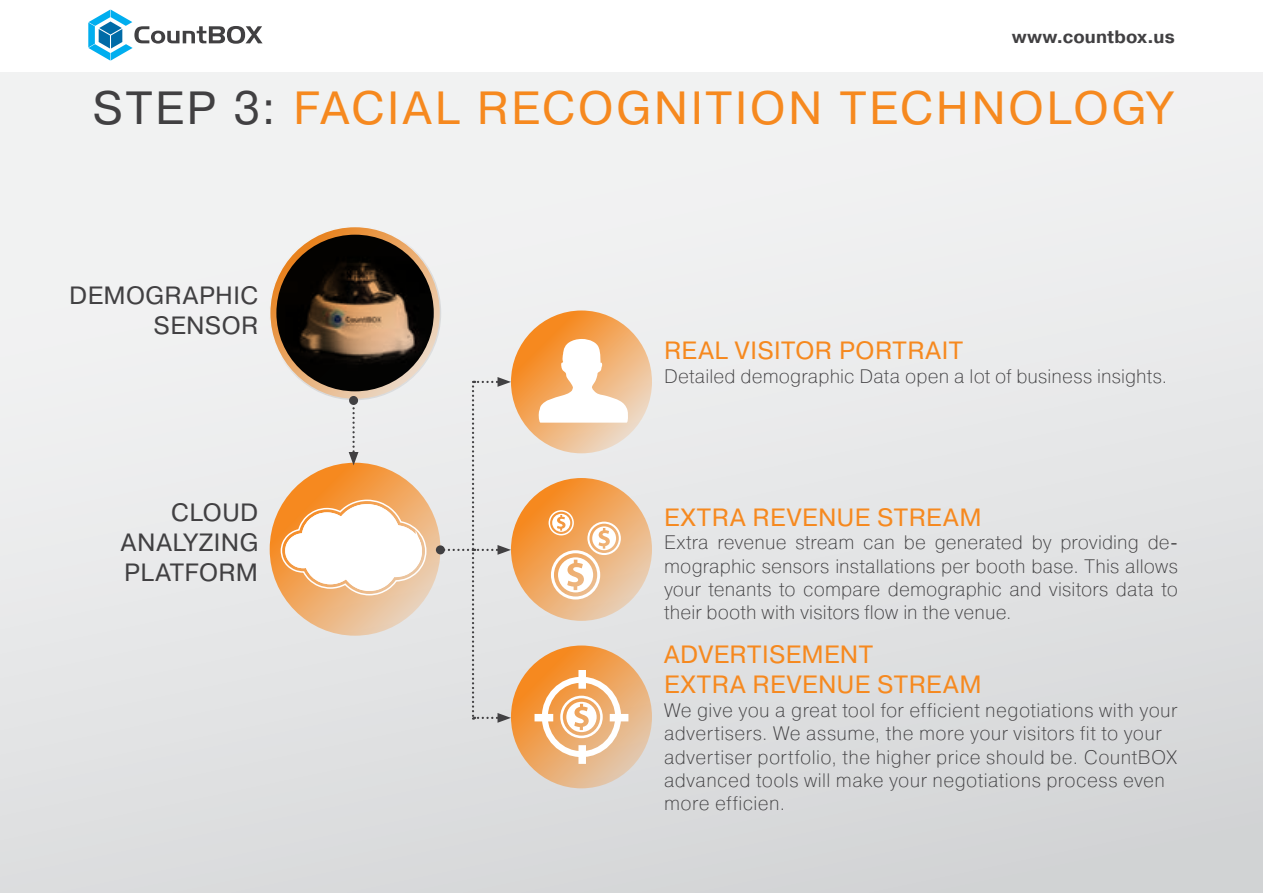
<style>
.page{position:relative;width:1263px;height:893px;background:#fff}
.page>*{position:absolute;margin:0;border:0;box-sizing:border-box;transform-origin:0 0}
.t1{font:46.5px "Pragmatica C";letter-spacing:.22em;color:#f6891f}
.t2{font:24.9px/30px "Pragmatica C";letter-spacing:.025em;color:#f6891f}
.t3{font:24.9px/30px "Pragmatica C";letter-spacing:.03em;color:#414042;text-align:right}
.t4{font:19.5px/23.4px "Pragmatica Light C";letter-spacing:.02em;color:#414042;text-align:justify}
.t5{font:700 18px "Pragmatica C";letter-spacing:.005em;color:#414042}
.s1{color:#414042}
</style>
<div class="page">
<svg style="left:88px;top:10px;width:175px;height:51px"></svg>
<div style="left:0;top:72px;width:1263px;height:821px;background:linear-gradient(to bottom,#f5f6f6,#d8d9da)"></div>
<svg style="left:270px;top:463px;width:170px;height:173px;background:#efab69"></svg>
<svg style="left:511px;top:478px;width:141px;height:143px;background:#efa761"></svg>
<svg style="left:511px;top:310px;width:141px;height:143px;background:#f1ad6b"></svg>
<svg style="left:270px;top:227px;width:170px;height:172px;background:#523e2b"></svg>
<svg style="left:511px;top:645px;width:141px;height:143px;background:#edaa69"></svg>
<svg style="left:349px;top:403px;width:9px;height:62px"></svg>
<div style="left:349px;top:396px;width:9px;height:9px;background:#414042;border-radius:50%"></div>
<div style="left:440px;top:377px;width:71px;height:346px;background:#e6e7e8"></div>
<div style="left:436px;top:545px;width:9px;height:9px;background:#414042;border-radius:50%"></div>
<svg style="left:280px;top:499px;width:147px;height:97px"></svg>
<svg style="left:538px;top:339px;width:90px;height:84px"></svg>
<svg style="left:560px;top:696px;width:43px;height:42px"></svg>
<svg style="left:549px;top:510px;width:72px;height:89px"></svg>
<div style="left:542px;top:677px;width:79px;height:80px;border:6px solid #fff;border-radius:50%"></div>
<div style="left:534px;top:714px;width:19px;height:7px;background:#fff"></div>
<div style="left:610px;top:714px;width:18px;height:7px;background:#fff"></div>
<div style="left:578px;top:745px;width:8px;height:19px;background:#fff"></div>
<div style="left:578px;top:670px;width:8px;height:19px;background:#fff"></div>
<p class="t5" style="left:1012px;top:26px;width:164px">www.countbox.us</p>
<h1 class="t1" style="left:93px;top:82px;width:1081px"><span class="s1">STEP 3:</span> FACIAL RECOGNITION TECHNOLOGY</h1>
<p class="t3" style="left:69px;top:281px;width:190px">DEMOGRAPHIC<br>SENSOR</p>
<p class="t3" style="left:121px;top:497px;width:139px;text-align:justify;text-indent:50px">CLOUD ANALYZING PLATFORM</p>
<p class="t2" style="left:664px;top:336px;width:301px">REAL VISITOR PORTRAIT</p>
<p class="t4" style="left:664px;top:364px;width:505px">Detailed demographic Data open a lot of business insights.</p>
<p class="t2" style="left:664px;top:502px;width:319px">EXTRA REVENUE STREAM</p>
<p class="t4" style="left:664px;top:531px;width:515px">Extra revenue stream can be generated by providing de&shy;mographic sensors installations per booth base. This allows your tenants to compare demographic and visitors data to their booth with visitors flow in the venue.</p>
<p class="t2" style="left:664px;top:640px;width:319px">ADVERTISEMENT<br>EXTRA REVENUE STREAM</p>
<p class="t4" style="left:664px;top:698px;width:515px;text-align:left">We give you a great tool for efficient negotiations with your advertisers. We assume, the more your visitors fit to your advertiser portfolio, the higher price should be. CountBOX advanced tools will make your negotiations process even more efficien.</p>
</div>
